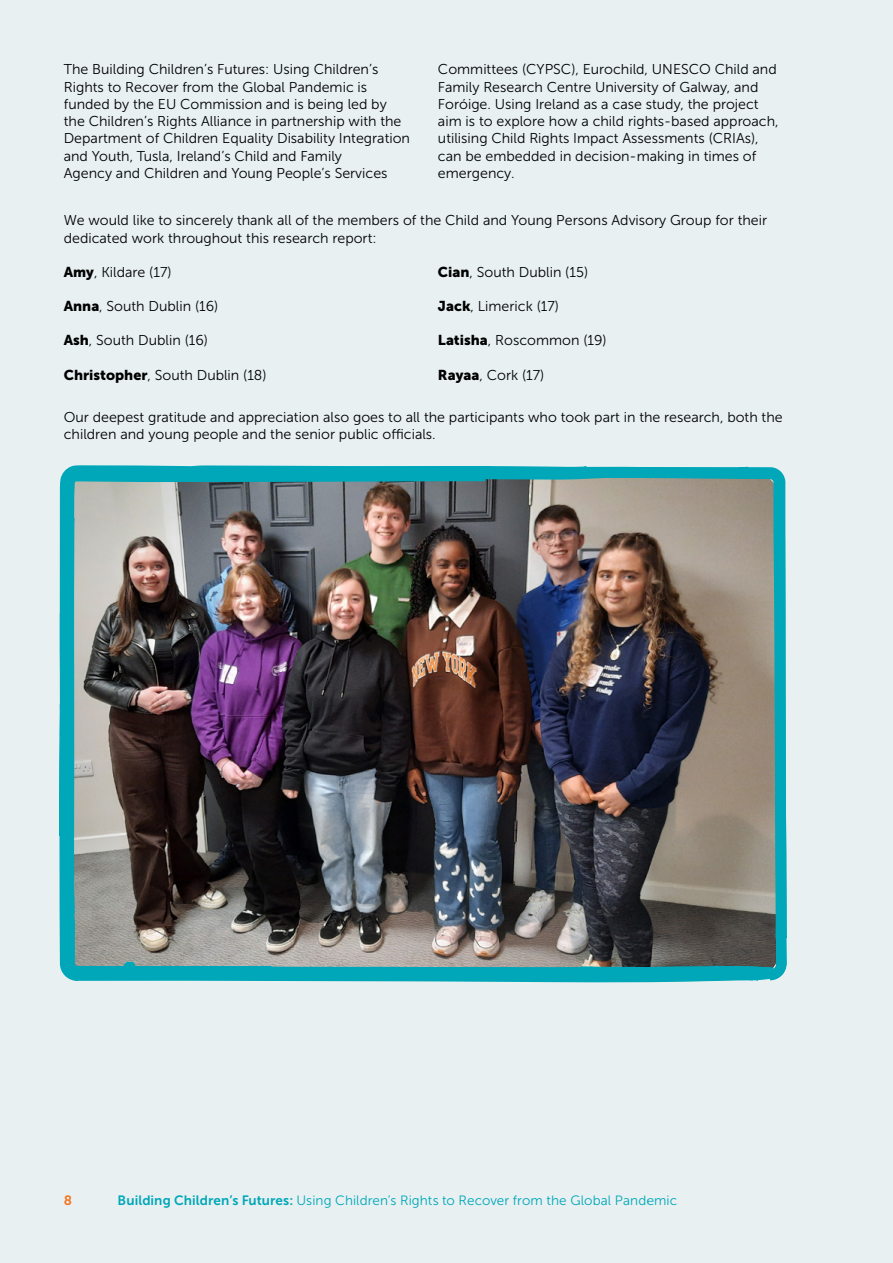
<style>
.page{position:relative;width:893px;height:1263px;background:#e8f0f2}
.page>*{position:absolute;margin:0;border:0;box-sizing:border-box;transform-origin:0 0}
._4_Body{font:14.25px/17.2px "Museo Sans 300";color:#000}
.t1{font:13.5px "Museo Sans 300";letter-spacing:.005em;color:#00a7b8}
.t2{font:13.5px "Museo Sans 700";color:#f47421}
.s1{font-family:"Museo Sans 900"}
.s2{font-family:"Museo Sans 700"}
</style>
<div class="page">
<img style="left:277px;top:465px;width:510px;height:518px">
<img style="left:59px;top:465px;width:218px;height:516px">
<p class="_4_Body" style="left:64px;top:61px;width:348px">The Building Children’s Futures: Using Children’s Rights to Recover from the Global Pandemic is funded by the EU Commission and is being led by the Children’s Rights Alliance in partnership with the Department of Children Equality Disability Integration and Youth, Tusla, Ireland’s Child and Family<br>Agency and Children and Young People’s Services</p>
<p class="_4_Body" style="left:438px;top:61px;width:342px">Committees (CYPSC), Eurochild, UNESCO Child and Family Research Centre University of Galway, and Foróige. Using Ireland as a case study, the project aim is to explore how a child rights-based approach, utilising Child Rights Impact Assessments (CRIAs), can be embedded in decision-making in times of emergency.</p>
<p class="_4_Body" style="left:64px;top:212px;width:705px">We would like to sincerely thank all of the members of the Child and Young Persons Advisory Group for their dedicated work throughout this research report:</p>
<p class="_4_Body" style="left:64px;top:263px;width:109px"><span class="s1">Amy</span>, Kildare (17)</p>
<p class="_4_Body" style="left:64px;top:298px;width:156px"><span class="s1">Anna</span>, South Dublin (16)</p>
<p class="_4_Body" style="left:64px;top:332px;width:146px"><span class="s1">Ash</span>, South Dublin (16)</p>
<p class="_4_Body" style="left:64px;top:366px;width:204px"><span class="s1">Christopher</span>, South Dublin (18)</p>
<p class="_4_Body" style="left:438px;top:263px;width:152px"><span class="s1">Cian</span>, South Dublin (15)</p>
<p class="_4_Body" style="left:438px;top:298px;width:122px"><span class="s1">Jack</span>, Limerick (17)</p>
<p class="_4_Body" style="left:438px;top:332px;width:170px"><span class="s1">Latisha</span>, Roscommon (19)</p>
<p class="_4_Body" style="left:438px;top:366px;width:108px"><span class="s1">Rayaa</span>, Cork (17)</p>
<p class="_4_Body" style="left:64px;top:408px;width:720px">Our deepest gratitude and appreciation also goes to all the participants who took part in the research, both the children and young people and the senior public officials.</p>
<p class="t2" style="left:64px;top:1193px;width:10px">8</p>
<p class="t1" style="left:118px;top:1193px;width:561px"><span class="s2">Building Children’s Futures:</span> Using Children’s Rights to Recover from the Global Pandemic</p>
</div>
